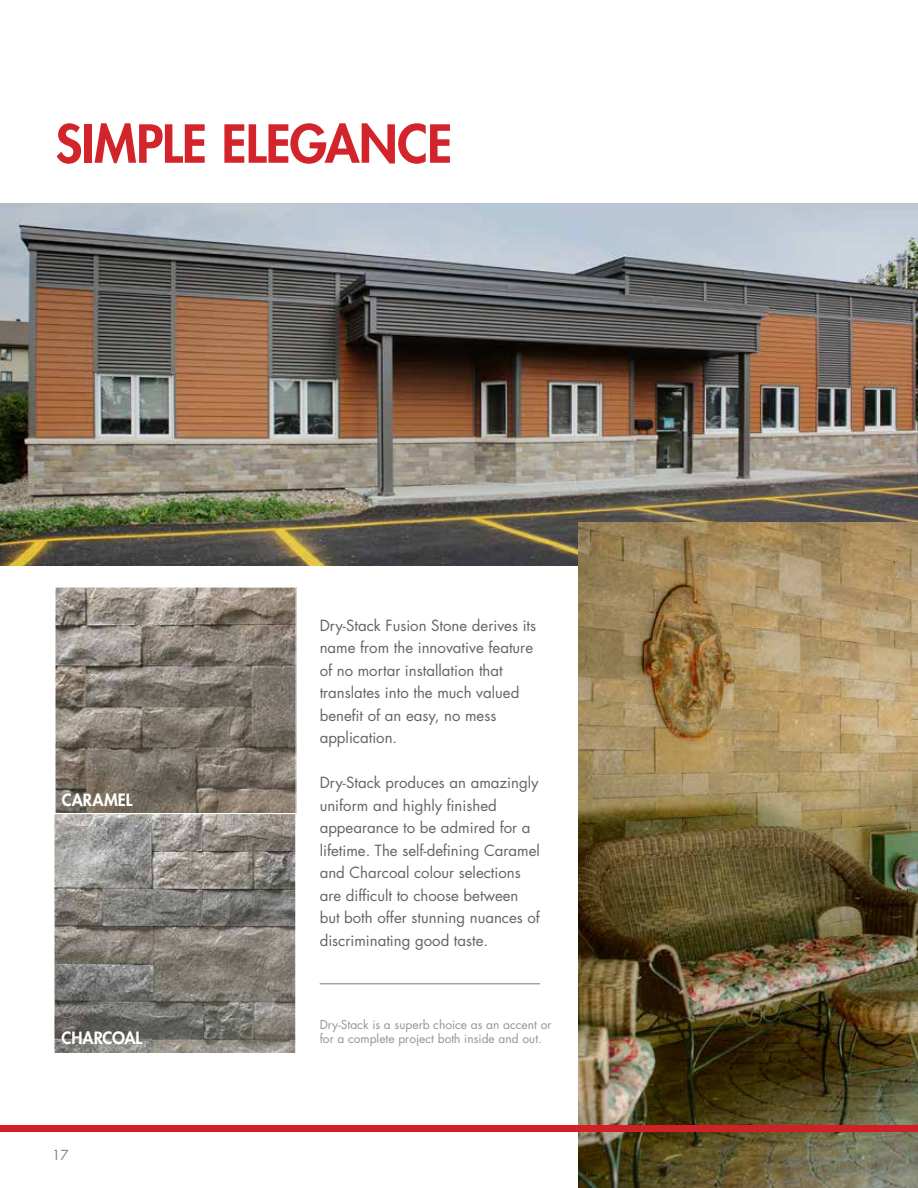
<style>
.page{position:relative;width:918px;height:1188px;background:#fff}
.page>*{position:absolute;margin:0;border:0;box-sizing:border-box;transform-origin:0 0}
.t1{font:800 51px "Futura";letter-spacing:-.01em;color:#d3242b}
.t2{font:800 16.5px "Futura";color:#fff}
.t3{font:15px/22.5px "Futura";color:#636466}
.t4{font:13.5px "Futura";color:#808285}
.t5{font:12px/14.4px "Futura";color:#939598}
</style>
<div class="page">
<img style="left:55px;top:589px;width:239px;height:463px">
<div style="left:55px;top:587px;width:241px;height:227px;border:1px solid #fff"></div>
<div style="left:53px;top:813px;width:243px;height:241px;border:1px solid #fff"></div>
<img style="left:0;top:203px;width:918px;height:362px">
<hr style="left:320px;top:983px;width:220px;height:1px;background:#77787b">
<img style="left:578px;top:523px;width:340px;height:665px">
<div style="left:0;top:1125px;width:918px;height:7px;background:#d12126"></div>
<h1 class="t1" style="left:55px;top:112px;width:398px">SIMPLE ELEGANCE</h1>
<p class="t2" style="left:62px;top:789px;width:72px">CARAMEL</p>
<p class="t2" style="left:62px;top:1028px;width:82px">CHARCOAL</p>
<p class="t4" style="left:52px;top:1146px;width:18px">17</p>
<p class="t3" style="left:320px;top:614px;width:218px">Dry-Stack Fusion Stone derives its name from the innovative feature of no mortar installation that translates into the much valued benefit of an easy, no mess application.</p>
<p class="t3" style="left:320px;top:772px;width:222px">Dry-Stack produces an amazingly uniform and highly finished appearance to be admired for a lifetime. The self-defining Caramel and Charcoal colour selections are difficult to choose between but both offer stunning nuances of discriminating good taste.</p>
<p class="t5" style="left:320px;top:1017px;width:233px">Dry-Stack is a superb choice as an accent or for a complete project both inside and out.</p>
</div>
